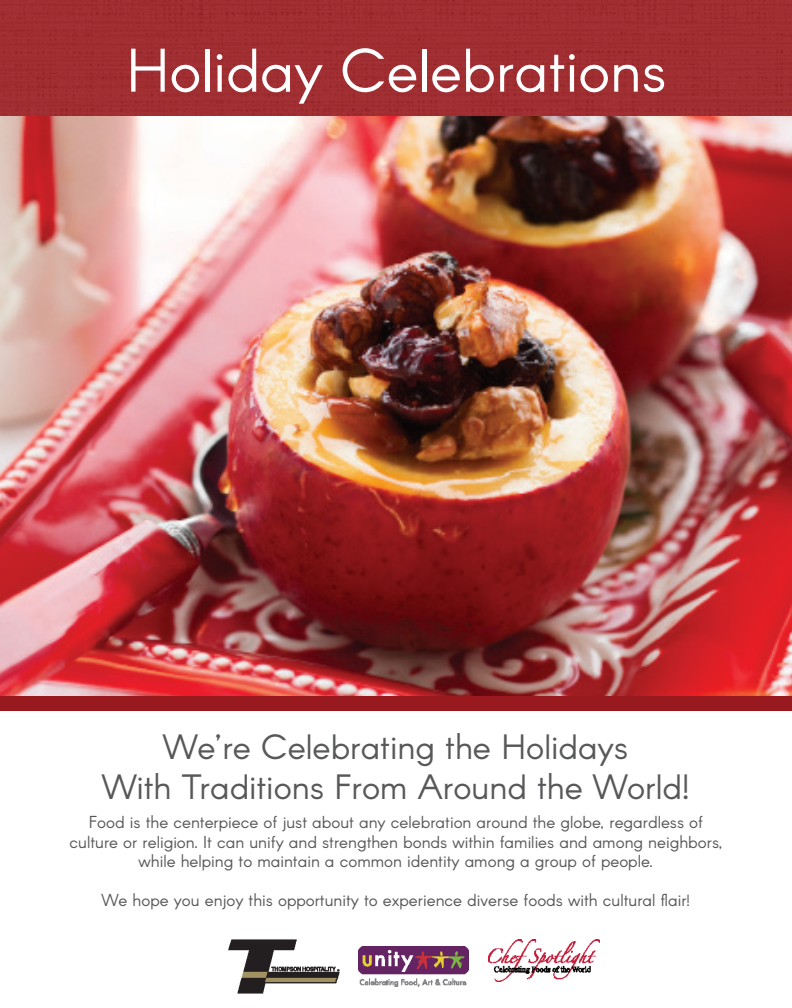
<style>
.page{position:relative;width:792px;height:1008px;background:#fff}
.page>*{position:absolute;margin:0;border:0;box-sizing:border-box;transform-origin:0 0}
.t1{font:60.2px "Arcon";color:#fff}
.t2{font:34.45px/39.6px "Arcon";color:#57585a;text-align:center}
.t3{font:17px/19.5px "Arcon";color:#57585a;text-align:center}
.s1{font-size:16px}
</style>
<div class="page">
<img style="left:359px;top:946px;width:110px;height:41px">
<img style="left:229px;top:940px;width:110px;height:53px">
<img style="left:488px;top:940px;width:111px;height:41px">
<img style="left:0;top:115px;width:792px;height:581px">
<div style="left:0;top:0;width:792px;height:115px;background:#a02e32"></div>
<div style="left:0;top:696px;width:792px;height:15px;background:#981a1e"></div>
<h1 class="t1" style="left:126px;top:32px;width:542px">Holiday Celebrations</h1>
<h2 class="t2" style="left:103px;top:730px;width:588px">We’re Celebrating the Holidays<br>With Traditions From Around the World!</h2>
<p class="t3" style="left:69px;top:814px;width:655px">Food is the centerpiece of just about any celebration around the globe, regardless of culture or religion. It can unify and strengthen bonds within families and among neighbors, while helping to maintain a common identity among a group of people.</p>
<p class="t3" style="left:102px;top:892px;width:590px">We hope you enjoy this opportunity to experience diverse foods with cultural flair<span class="s1">!</span></p>
</div>
